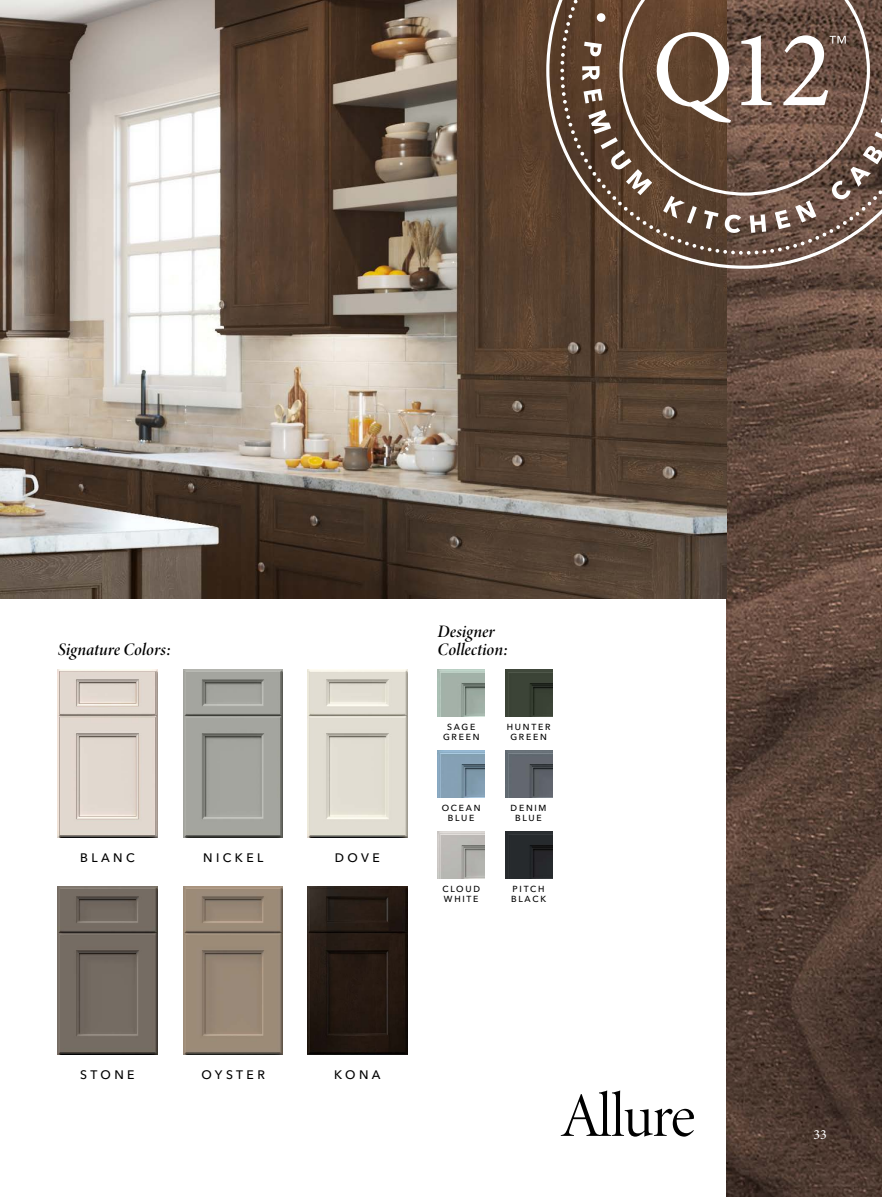
<style>
.page{position:relative;width:882px;height:1197px;background:#fff}
.page>*{position:absolute;margin:0;border:0;box-sizing:border-box;transform-origin:0 0}
.t1{font:63px "Minion 3 Display";letter-spacing:-.025em;color:#000}
.t2{font:italic 600 17.5px/17.5px "Minion 3 Display";letter-spacing:.005em;color:#000}
.t3{font:14px "Minion Pro";color:#fff}
.t4{font:500 12.25px "Avenir Next LT Pro";letter-spacing:.28em;color:#000}
.t5{font:500 8.75px/10.5px "Avenir Next LT Pro";letter-spacing:.2em;color:#000;text-align:center}
</style>
<div class="page">
<img style="left:727px;top:269px;width:155px;height:928px">
<img style="left:0;top:0;width:727px;height:598px">
<img style="left:58px;top:669px;width:99px;height:168px">
<img style="left:58px;top:886px;width:99px;height:168px">
<img style="left:183px;top:669px;width:100px;height:168px">
<img style="left:183px;top:886px;width:100px;height:168px">
<img style="left:308px;top:669px;width:99px;height:168px">
<img style="left:308px;top:886px;width:99px;height:168px">
<img style="left:438px;top:669px;width:47px;height:48px">
<img style="left:438px;top:750px;width:47px;height:48px">
<img style="left:438px;top:832px;width:47px;height:47px">
<img style="left:505px;top:669px;width:47px;height:48px">
<img style="left:505px;top:750px;width:47px;height:48px">
<img style="left:505px;top:832px;width:47px;height:47px">
<svg style="left:546px;top:0;width:336px;height:269px;background:#6c5647"></svg>
<svg style="left:560px;top:0;width:322px;height:255px;background:#684f3f"></svg>
<svg style="left:582px;top:32px;width:300px;height:201px;background:#796254"></svg>
<h2 class="t2" style="left:58px;top:640px;width:115px">Signature Colors:</h2>
<h3 class="t4" style="left:80px;top:851px;width:56px">BLANC</h3>
<h3 class="t4" style="left:203px;top:851px;width:62px">NICKEL</h3>
<h3 class="t4" style="left:335px;top:851px;width:47px">DOVE</h3>
<h2 class="t2" style="left:438px;top:623px;width:72px">Designer<br>Collection:</h2>
<p class="t5" style="left:443px;top:721px;width:38px">SAGE<br>GREEN</p>
<p class="t5" style="left:507px;top:721px;width:45px">HUNTER<br>GREEN</p>
<p class="t5" style="left:442px;top:802px;width:40px">OCEAN<br>BLUE</p>
<p class="t5" style="left:511px;top:802px;width:37px">DENIM<br>BLUE</p>
<p class="t5" style="left:442px;top:884px;width:39px;text-align:left">CLOUD<br>WHITE</p>
<p class="t5" style="left:511px;top:884px;width:37px;text-align:left">PITCH<br>BLACK</p>
<h3 class="t4" style="left:80px;top:1068px;width:56px">STONE</h3>
<h3 class="t4" style="left:201px;top:1068px;width:65px">OYSTER</h3>
<h3 class="t4" style="left:334px;top:1068px;width:48px">KONA</h3>
<h1 class="t1" style="left:563px;top:1074px;width:134px">Allure</h1>
<h3 class="t3" style="left:814px;top:1125px;width:15px">33</h3>
</div>
